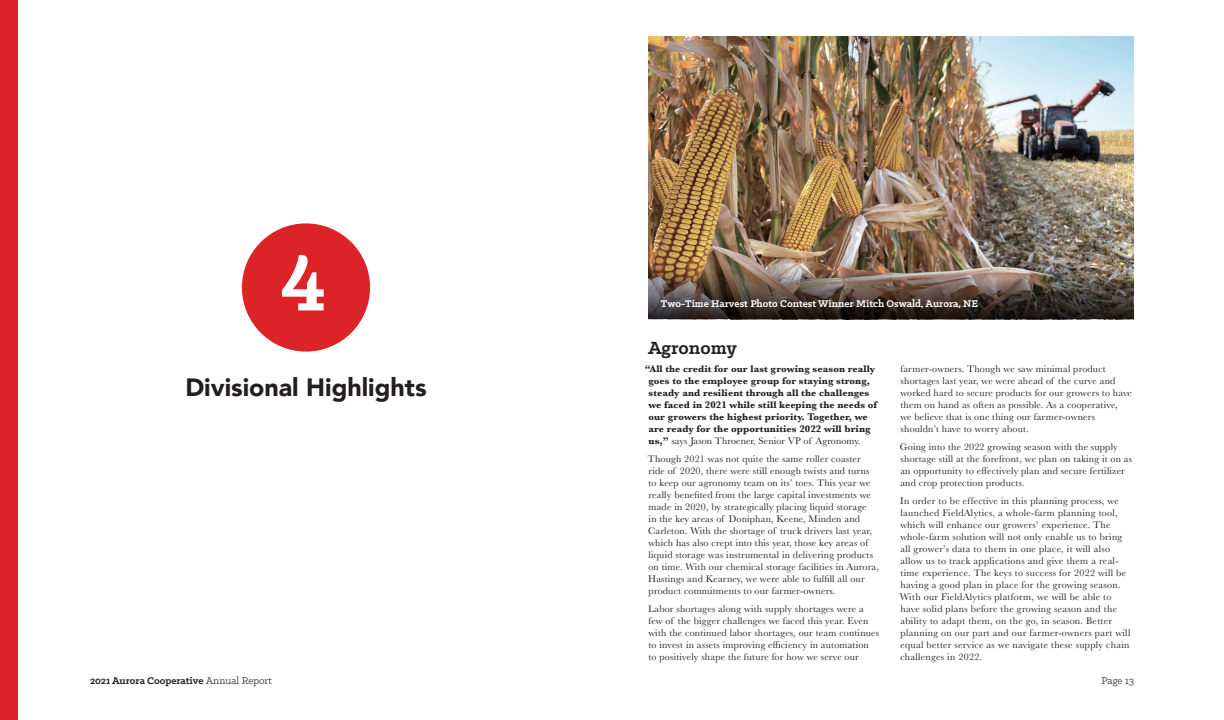
<style>
.page{position:relative;width:1224px;height:720px;background:#fff}
.page>*{position:absolute;margin:0;border:0;box-sizing:border-box;transform-origin:0 0}
.Large-Numbers{font:700 90px "Klinic Slab";color:#fff}
.Pacing-Page{font:900 25px "Avenir";color:#231f20}
.Heading-1{font:700 20px "Klinic Slab";color:#231f20}
.t1{font:700 11px "Klinic Slab";color:#fff}
.t2{font:700 11px "Klinic Slab";color:#231f20}
.t3{font:11px "Klinic Slab";color:#231f20}
.Subhead{font:10px/12px "Baskerville";letter-spacing:.02em;color:#231f20}
.Subhead-2{font:700 10px/12px "Baskerville";letter-spacing:.01em;color:#231f20}
.s1{font-weight:400}
</style>
<div class="page">
<div style="left:0;top:0;width:18px;height:720px;background:#dc2328"></div>
<img style="left:648px;top:36px;width:486px;height:229px">
<div style="left:242px;top:223px;width:128px;height:129px;background:#dc2328;border-radius:50%"></div>
<img style="left:648px;top:265px;width:486px;height:54px">
<p class="Large-Numbers" style="left:281px;top:212px;width:46px">4</p>
<p class="Pacing-Page" style="left:185px;top:366px;width:243px">Divisional Highlights</p>
<p class="t1" style="left:661px;top:297px;width:318px">Two-Time Harvest Photo Contest Winner Mitch Oswald, Aurora, NE</p>
<p class="Heading-1" style="left:648px;top:335px;width:90px">Agronomy</p>
<p class="Subhead-2" style="left:648px;top:363px;width:230px;text-indent:-4px">“All the credit for our last growing season really goes to the employee group for staying strong, steady and resilient through all the challenges we faced in 2021 while still keeping the needs of our growers the highest priority. Together, we are ready for the opportunities 2022 will bring us,” <span class="s1">says Jason Throener, Senior VP of Agronomy.</span></p>
<p class="Subhead" style="left:648px;top:453px;width:233px">Though 2021 was not quite the same roller coaster ride of 2020, there were still enough twists and turns to keep our agronomy team on its’ toes. This year we really benefited from the large capital investments we made in 2020, by strategically placing liquid storage<br>in the key areas of Doniphan, Keene, Minden and Carleton. With the shortage of truck drivers last year, which has also crept into this year, those key areas of liquid storage was instrumental in delivering products on time. With our chemical storage facilities in Aurora, Hastings and Kearney, we were able to fulfill all our product commitments to our farmer-owners.</p>
<p class="Subhead" style="left:648px;top:603px;width:232px">Labor shortages along with supply shortages were a few of the bigger challenges we faced this year. Even with the continued labor shortages, our team continues to invest in assets improving efficiency in automation to positively shape the future for how we serve our</p>
<p class="Subhead" style="left:900px;top:363px;width:233px">farmer-owners. Though we saw minimal product shortages last year, we were ahead of the curve and worked hard to secure products for our growers to have them on hand as often as possible. As a cooperative,<br>we believe that is one thing our farmer-owners shouldn’t have to worry about.</p>
<p class="Subhead" style="left:900px;top:441px;width:234px">Going into the 2022 growing season with the supply shortage still at the forefront, we plan on taking it on as an opportunity to effectively plan and secure fertilizer and crop protection products.</p>
<p class="Subhead" style="left:900px;top:495px;width:232px">In order to be effective in this planning process, we launched FieldAlytics, a whole-farm planning tool, which will enhance our growers’ experience. The whole-farm solution will not only enable us to bring all grower’s data to them in one place, it will also allow us to track applications and give them a real&shy;time experience. The keys to success for 2022 will be having a good plan in place for the growing season.<br>With our FieldAlytics platform, we will be able to have solid plans before the growing season and the ability to adapt them, on the go, in season. Better planning on our part and our farmer-owners part will equal better service as we navigate these supply chain challenges in 2022.</p>
<p class="t2" style="left:90px;top:673px;width:183px">2021 Aurora Cooperative <span class="s1">Annual Report</span></p>
<p class="t3" style="left:1101px;top:674px;width:34px">Page 13</p>
</div>
